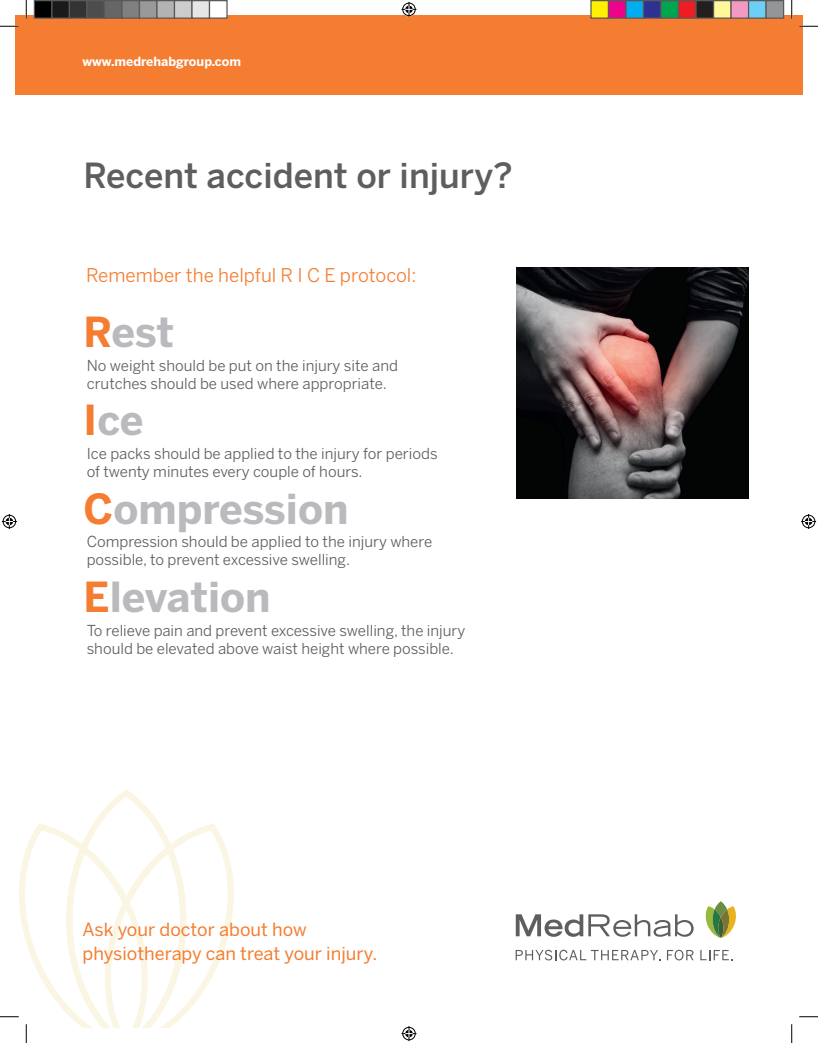
<style>
.page{position:relative;width:818px;height:1043px;background:#fff}
.page>*{position:absolute;margin:0;border:0;box-sizing:border-box;transform-origin:0 0}
.t1{font:700 41.12px/88.1px "Benton Sans";color:#bababe}
.t2{font:500 34.38px "Benton Sans";color:#5f5d60}
.t3{font:18.75px "Benton Sans";color:#f47d31}
.t4{font:18px/24.6px "Benton Sans";color:#f47d31}
.t5{font:15px/18px "Benton Sans";color:#5f5d60}
.t6{font:700 12.5px "Benton Sans";color:#fff}
.s1{color:#f47d31}
</style>
<div class="page">
<svg style="left:515px;top:914px;width:178px;height:22px"></svg>
<svg style="left:515px;top:949px;width:145px;height:11px"></svg>
<svg style="left:667px;top:949px;width:26px;height:11px"></svg>
<svg style="left:700px;top:950px;width:32px;height:10px"></svg>
<svg style="left:714px;top:901px;width:13px;height:16px"></svg>
<svg style="left:705px;top:906px;width:31px;height:32px"></svg>
<img style="left:516px;top:267px;width:232px;height:232px">
<div style="left:15px;top:15px;width:787px;height:80px;background:#f47d31"></div>
<svg style="left:0;top:25px;width:19px;height:2px"></svg>
<svg style="left:799px;top:25px;width:19px;height:2px"></svg>
<svg style="left:799px;top:1016px;width:19px;height:1px"></svg>
<svg style="left:25px;top:0;width:2px;height:19px"></svg>
<svg style="left:0;top:789px;width:234px;height:253px"></svg>
<svg style="left:791px;top:0;width:1px;height:19px"></svg>
<svg style="left:791px;top:1024px;width:1px;height:18px"></svg>
<svg style="left:401px;top:2px;width:15px;height:15px"></svg>
<svg style="left:401px;top:1026px;width:15px;height:15px"></svg>
<svg style="left:2px;top:514px;width:15px;height:15px"></svg>
<svg style="left:801px;top:514px;width:15px;height:15px"></svg>
<div style="left:34px;top:1px;width:18px;height:17px;background:#000"></div>
<div style="left:34px;top:0;width:18px;height:19px;border:1px solid #595959"></div>
<div style="left:52px;top:1px;width:17px;height:17px;background:#1a1a1a"></div>
<div style="left:51px;top:0;width:19px;height:19px;border:1px solid #595959"></div>
<div style="left:69px;top:1px;width:18px;height:17px;background:#333"></div>
<div style="left:69px;top:0;width:19px;height:19px;border:1px solid #595959"></div>
<div style="left:87px;top:1px;width:17px;height:17px;background:#4d4d4d"></div>
<div style="left:86px;top:0;width:19px;height:19px;border:1px solid #595959"></div>
<div style="left:104px;top:1px;width:18px;height:17px;background:#666"></div>
<div style="left:104px;top:0;width:18px;height:19px;border:1px solid #595959"></div>
<div style="left:122px;top:1px;width:17px;height:17px;background:#808080"></div>
<div style="left:121px;top:0;width:19px;height:19px;border:1px solid #595959"></div>
<div style="left:139px;top:1px;width:18px;height:17px;background:#999"></div>
<div style="left:139px;top:0;width:19px;height:19px;border:1px solid #595959"></div>
<div style="left:157px;top:1px;width:17px;height:17px;background:#b3b3b3"></div>
<div style="left:156px;top:0;width:19px;height:19px;border:1px solid #595959"></div>
<div style="left:174px;top:1px;width:18px;height:17px;background:#ccc"></div>
<div style="left:174px;top:0;width:18px;height:19px;border:1px solid #595959"></div>
<div style="left:192px;top:1px;width:17px;height:17px;background:#e6e6e6"></div>
<div style="left:191px;top:0;width:19px;height:19px;border:1px solid #595959"></div>
<div style="left:209px;top:1px;width:18px;height:17px;background:#fff"></div>
<div style="left:209px;top:0;width:19px;height:19px;border:1px solid #595959"></div>
<div style="left:591px;top:1px;width:17px;height:17px;background:#fff101"></div>
<div style="left:590px;top:0;width:19px;height:19px;border:1px solid #595959"></div>
<div style="left:608px;top:1px;width:18px;height:17px;background:#ed028c"></div>
<div style="left:608px;top:0;width:18px;height:19px;border:1px solid #595959"></div>
<div style="left:626px;top:1px;width:17px;height:17px;background:#00aeef"></div>
<div style="left:625px;top:0;width:19px;height:19px;border:1px solid #595959"></div>
<div style="left:643px;top:1px;width:18px;height:17px;background:#2e3092"></div>
<div style="left:642px;top:0;width:19px;height:19px;border:1px solid #595959"></div>
<div style="left:661px;top:1px;width:17px;height:17px;background:#00a54f"></div>
<div style="left:660px;top:0;width:19px;height:19px;border:1px solid #595959"></div>
<div style="left:678px;top:1px;width:18px;height:17px;background:#ee1d23"></div>
<div style="left:678px;top:0;width:18px;height:19px;border:1px solid #595959"></div>
<div style="left:696px;top:1px;width:17px;height:17px;background:#231f20"></div>
<div style="left:695px;top:0;width:19px;height:19px;border:1px solid #595959"></div>
<div style="left:713px;top:1px;width:18px;height:17px;background:#fff79a"></div>
<div style="left:712px;top:0;width:19px;height:19px;border:1px solid #595959"></div>
<div style="left:731px;top:1px;width:17px;height:17px;background:#f499c2"></div>
<div style="left:730px;top:0;width:19px;height:19px;border:1px solid #595959"></div>
<div style="left:748px;top:1px;width:18px;height:17px;background:#6bcff6"></div>
<div style="left:748px;top:0;width:18px;height:19px;border:1px solid #595959"></div>
<div style="left:766px;top:1px;width:17px;height:17px;background:#939598"></div>
<div style="left:765px;top:0;width:19px;height:19px;border:1px solid #595959"></div>
<p class="t6" style="left:82px;top:54px;width:160px">www.medrehabgroup.com</p>
<h2 class="t2" style="left:83px;top:155px;width:431px">Recent accident or injury?</h2>
<p class="t3" style="left:86px;top:264px;width:332px">Remember the helpful R I C E protocol:</p>
<h1 class="t1" style="left:83px;top:287px;width:266px"><span class="s1">R</span>est<br><span class="s1">I</span>ce<br><span class="s1">C</span>ompression<br><span class="s1">E</span>levation</h1>
<p class="t5" style="left:87px;top:356px;width:313px">No weight should be put on the injury site and crutches should be used where appropriate.</p>
<p class="t5" style="left:87px;top:444px;width:352px">Ice packs should be applied to the injury for periods of twenty minutes every couple of hours.</p>
<p class="t5" style="left:87px;top:532px;width:347px">Compression should be applied to the injury where possible, to prevent excessive swelling.</p>
<p class="t5" style="left:87px;top:621px;width:380px">To relieve pain and prevent excessive swelling, the injury should be elevated above waist height where possible.</p>
<p class="t4" style="left:82px;top:916px;width:296px">Ask your doctor about how physiotherapy can treat your injury.</p>
</div>
